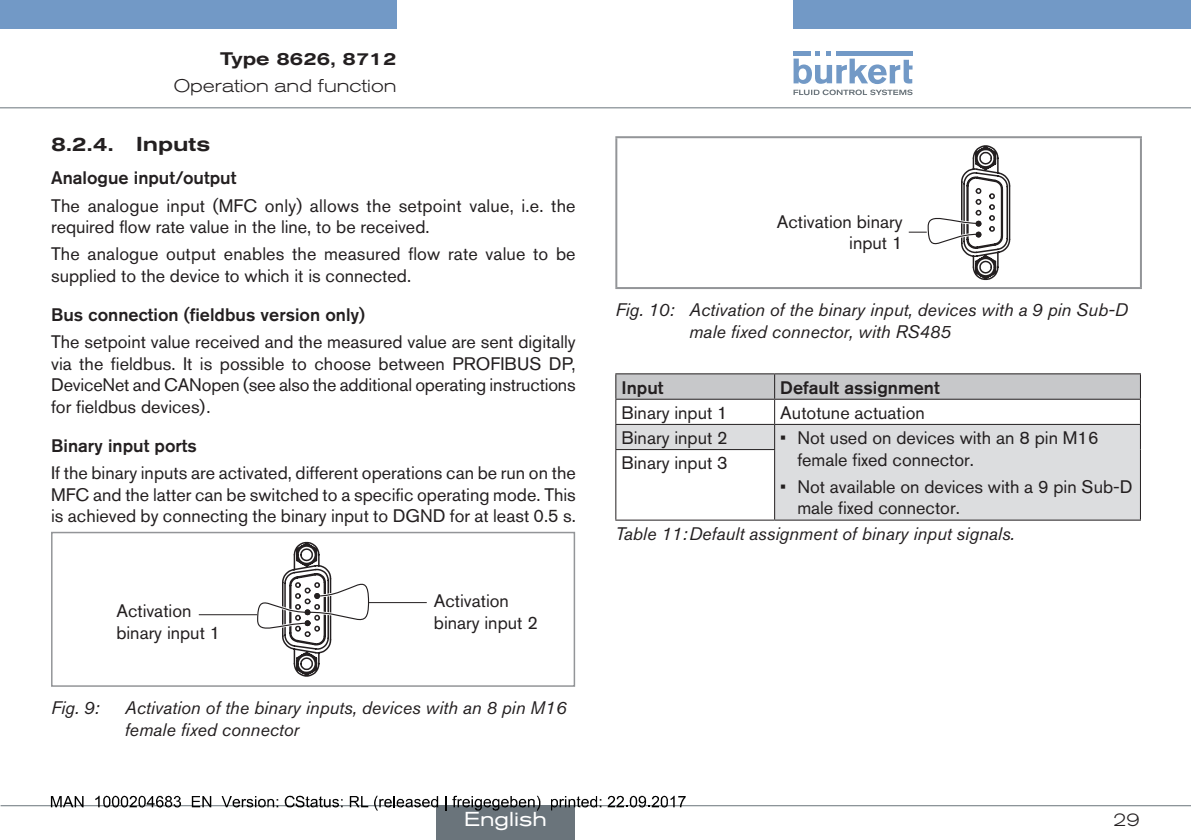
<style>
.page{position:relative;width:1191px;height:840px;background:#fff}
.page>*{position:absolute;margin:0;border:0;box-sizing:border-box;transform-origin:0 0}
.t1{font:500 expanded 20px "Akzidenz Grotesk BQ";color:#231f20}
.t2{font:expanded 20px "Akzidenz Grotesk BQ";color:#fff}
.t3{font:18px/21.6px "Akzidenz Grotesk BQ";color:#231f20}
.t4{font:italic 18px/21.6px "Akzidenz Grotesk BQ";color:#231f20}
.t5{font:300 expanded 18px "Akzidenz Grotesk BQ";color:#231f20}
.t6{font:500 18px "Akzidenz Grotesk BQ";color:#231f20}
.t7{font:500 expanded 18px "Akzidenz Grotesk BQ";color:#231f20}
.s1{font-weight:500}
</style>
<div class="page">
<div style="left:0;top:0;width:396px;height:28px;background:#7299c6"></div>
<div style="left:793px;top:0;width:398px;height:28px;background:#7299c6"></div>
<svg style="left:793px;top:51px;width:119px;height:44px"></svg>
<hr style="left:0;top:107px;width:1191px;height:1px;background:#6a747b">
<svg style="left:256px;top:541px;width:114px;height:135px"></svg>
<div style="left:51px;top:531px;width:524px;height:155px;border:2px solid #939598"></div>
<hr style="left:199px;top:614px;width:58px;height:1px;background:#231f20">
<hr style="left:368px;top:601px;width:59px;height:1px;background:#231f20">
<hr style="left:615px;top:136px;width:527px;height:2px;background:#939598">
<hr style="left:615px;top:138px;width:2px;height:149px;background:#939598">
<hr style="left:1140px;top:138px;width:2px;height:149px;background:#939598">
<hr style="left:615px;top:287px;width:527px;height:2px;background:#939598">
<svg style="left:908px;top:145px;width:102px;height:135px"></svg>
<svg style="left:616px;top:449px;width:524px;height:70px;fill:#dcdddf"></svg>
<hr style="left:615px;top:449px;width:160px;height:1px;background:#231f20">
<hr style="left:615px;top:450px;width:1px;height:69px;background:#231f20">
<hr style="left:615px;top:519px;width:159px;height:1px;background:#231f20">
<svg style="left:615px;top:373px;width:526px;height:76px"></svg>
<hr style="left:774px;top:450px;width:1px;height:69px;background:#231f20">
<hr style="left:1140px;top:449px;width:1px;height:70px;background:#231f20">
<hr style="left:774px;top:519px;width:367px;height:1px;background:#231f20">
<hr style="left:1px;top:804px;width:1190px;height:1px;background:#6a747b">
<div style="left:436px;top:805px;width:139px;height:34px;background:#6a747b"></div>
<svg style="left:51px;top:796px;width:33px;height:10px"></svg>
<svg style="left:95px;top:795px;width:86px;height:12px"></svg>
<svg style="left:192px;top:796px;width:19px;height:10px"></svg>
<svg style="left:222px;top:796px;width:56px;height:11px"></svg>
<svg style="left:285px;top:795px;width:57px;height:12px"></svg>
<svg style="left:350px;top:796px;width:18px;height:10px"></svg>
<svg style="left:374px;top:795px;width:64px;height:15px"></svg>
<svg style="left:445px;top:796px;width:1px;height:14px"></svg>
<svg style="left:452px;top:795px;width:88px;height:15px"></svg>
<svg style="left:551px;top:796px;width:50px;height:14px"></svg>
<svg style="left:607px;top:795px;width:78px;height:12px"></svg>
<p class="t7" style="left:220px;top:48px;width:178px">Type 8626, 8712</p>
<p class="t5" style="left:174px;top:76px;width:224px">Operation and function</p>
<p class="t1" style="left:51px;top:133px;width:161px">8.2.4. I nputs</p>
<p class="t3" style="left:51px;top:164px;width:526px;line-height:27.2px"><span class="s1">Analogue input/output<br></span>The analogue input (MFC only) allows the setpoint value, i.e. the</p>
<p class="t3" style="left:51px;top:213px;width:526px;line-height:27.2px">required flow rate value in the line, to be received.<br>The analogue output enables the measured flow rate value to be</p>
<p class="t3" style="left:51px;top:256px;width:362px;line-height:38.6px">supplied to the device to which it is connected.<br><span class="s1">Bus connection (fieldbus version only)</span></p>
<p class="t3" style="left:51px;top:330px;width:526px;text-align:justify">The setpoint value received and the measured value are sent digitally via the fieldbus. It is possible to choose between PROFIBUS DP, DeviceNet and CANopen (see also the additional operating instructions for fieldbus devices).</p>
<p class="t3" style="left:51px;top:431px;width:526px;line-height:27.2px"><span class="s1">Binary input ports<br></span>If the binary inputs are activated, different operations can be run on the</p>
<p class="t3" style="left:51px;top:483px;width:526px">MFC and the latter can be switched to a specific operating mode. This is achieved by connecting the binary input to DGND for at least 0.5 s.</p>
<p class="t3" style="left:116px;top:599px;width:105px">Activation binary input 1</p>
<p class="t3" style="left:434px;top:589px;width:105px">Activation binary input 2</p>
<p class="t4" style="left:51px;top:696px;width:50px">Fig. 9:</p>
<p class="t4" style="left:125px;top:696px;width:443px">Activation of the binary inputs, devices with an 8 pin M16 female fixed connector</p>
<p class="t2" style="left:464px;top:807px;width:84px">English</p>
<p class="t3" style="left:777px;top:210px;width:127px;text-align:right">Activation binary input 1</p>
<p class="t4" style="left:689px;top:299px;width:440px;text-indent:-74px">Fig. 10: Activation of the binary input, devices with a 9 pin Sub-D male fixed connector, with RS485</p>
<p class="t6" style="left:621px;top:376px;width:43px">I nput</p>
<p class="t6" style="left:780px;top:376px;width:161px">Default assignment</p>
<p class="t3" style="left:621px;top:401px;width:108px">Binary input 1</p>
<p class="t3" style="left:780px;top:401px;width:146px">Autotune actuation</p>
<p class="t3" style="left:621px;top:426px;width:108px">Binary input 2</p>
<p class="t3" style="left:797px;top:426px;width:303px;text-indent:-17px">• Not used on devices with an 8 pin M16 female fixed connector.</p>
<p class="t3" style="left:797px;top:475px;width:337px;text-indent:-17px">• Not available on devices with a 9 pin Sub-D male fixed connector.</p>
<p class="t3" style="left:621px;top:451px;width:108px">Binary input 3</p>
<p class="t4" style="left:615px;top:522px;width:401px">Table 11:Default assignment of binary input signals.</p>
<p class="t5" style="left:1113px;top:808px;width:28px">29</p>
</div>
